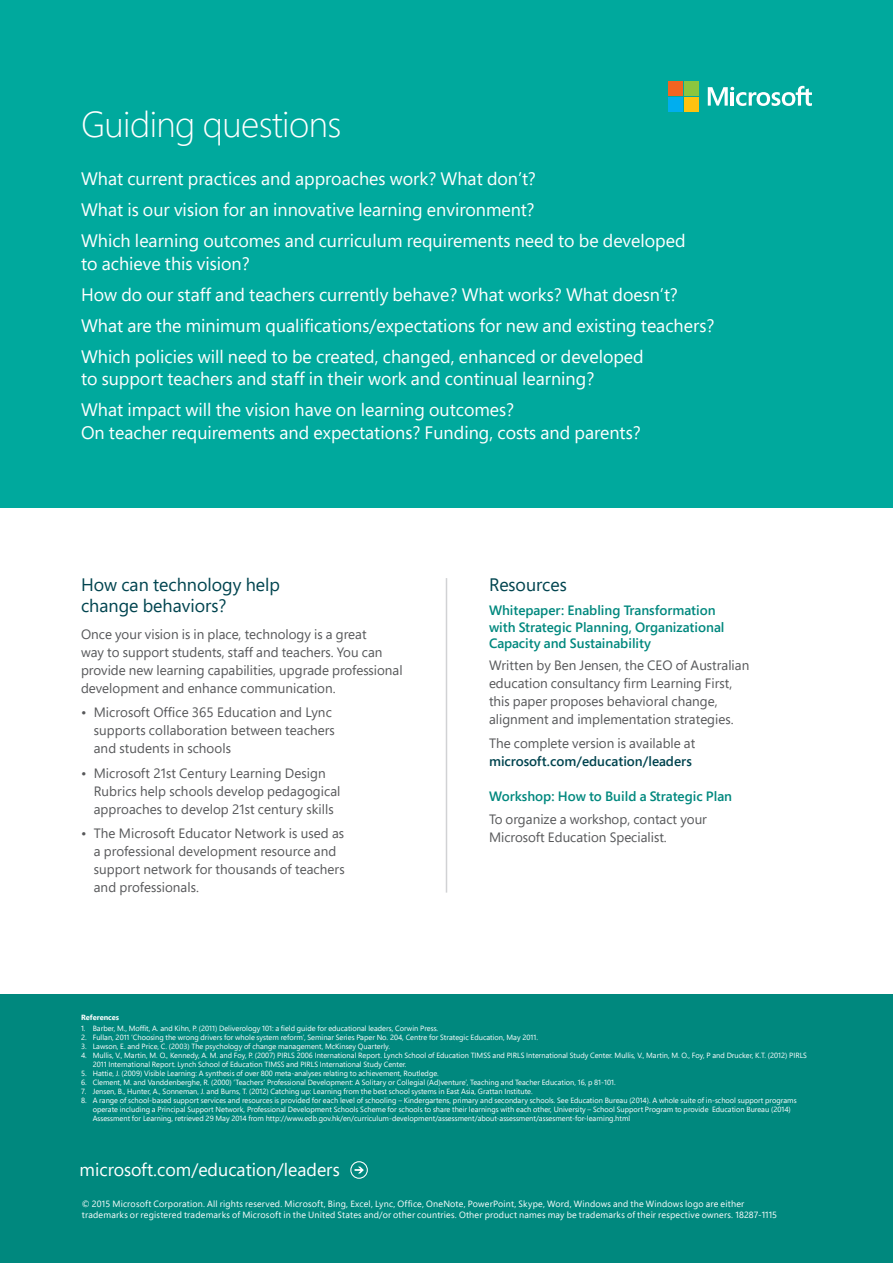
<style>
.page{position:relative;width:893px;height:1263px;background:#fff}
.page>*{position:absolute;margin:0;border:0;box-sizing:border-box;transform-origin:0 0}
.Heading_2{font:300 36px "Segoe Pro";letter-spacing:-.015em;color:#fff}
.Intro_2{font:18px/22.5px "Segoe Pro";color:#fff}
.Body_Heading{font:18px/21.6px "Segoe Pro";color:#00444f}
.Heading_Section{font:18px "Segoe Pro";color:#fff}
.Body_Copy_2pt{font:13.5px/18px "Segoe Pro";color:#57585a}
.Body_SubHeading{font:600 13.5px/16.2px "Segoe Pro";color:#00887e}
.Body_Copy_4pt{font:13.5px/18px "Segoe Pro";color:#57585a}
.Body_Copy_2pt_after{font:13.5px/18px "Segoe Pro";color:#57585a}
.Appendix{font:9px/10.8px "Segoe Pro";letter-spacing:.02em;color:#fff}
.t1{font:7.5px/9px "Segoe Pro";color:#fff}
.Footnotes_Heading{font:700 7.5px "Segoe Pro";color:#fff}
.s1{font-weight:600;color:#00444f}
</style>
<div class="page">
<div style="left:0;top:0;width:893px;height:507px;background:#00a99d"></div>
<div style="left:0;top:995px;width:893px;height:268px;background:#00887e"></div>
<svg style="left:350px;top:1161px;width:18px;height:18px"></svg>
<hr style="left:446px;top:578px;width:1px;height:315px;background:#d1d2d4">
<svg style="left:708px;top:86px;width:104px;height:20px"></svg>
<div style="left:668px;top:81px;width:14px;height:15px;background:#f36421"></div>
<div style="left:684px;top:81px;width:14px;height:15px;background:#8bc63e"></div>
<div style="left:668px;top:97px;width:14px;height:15px;background:#00aeef"></div>
<div style="left:684px;top:97px;width:14px;height:15px;background:#fec210"></div>
<p class="Heading_2" style="left:81px;top:100px;width:262px">Guiding questions</p>
<p class="Intro_2" style="left:81px;top:167px;width:456px">What current practices and approaches work? What don’t?</p>
<p class="Intro_2" style="left:81px;top:198px;width:455px">What is our vision for an innovative learning environment?</p>
<p class="Intro_2" style="left:81px;top:229px;width:606px">Which learning outcomes and curriculum requirements need to be developed to achieve this vision?</p>
<p class="Intro_2" style="left:81px;top:282px;width:598px">How do our staff and teachers currently behave? What works? What doesn’t?</p>
<p class="Intro_2" style="left:81px;top:313px;width:635px">What are the minimum qualifications/expectations for new and existing teachers?</p>
<p class="Intro_2" style="left:81px;top:344px;width:564px">Which policies will need to be created, changed, enhanced or developed to support teachers and staff in their work and continual learning?</p>
<p class="Intro_2" style="left:81px;top:398px;width:561px">What impact will the vision have on learning outcomes?<br>On teacher requirements and expectations? Funding, costs and parents?</p>
<p class="Body_Heading" style="left:81px;top:573px;width:201px">How can technology help change behaviors?</p>
<p class="Body_Copy_2pt" style="left:81px;top:625px;width:323px">Once your vision is in place, technology is a great<br>way to support students, staff and teachers. You can provide new learning capabilities, upgrade professional development and enhance communication.</p>
<p class="Body_Copy_2pt" style="left:94px;top:703px;width:243px;text-indent:-13px">• Microsoft Office 365 Education and Lync supports collaboration between teachers and students in schools</p>
<p class="Body_Copy_2pt" style="left:94px;top:763px;width:248px;text-indent:-13px">• Microsoft 21st Century Learning Design<br>Rubrics help schools develop pedagogical approaches to develop 21st century skills</p>
<p class="Body_Copy_2pt" style="left:94px;top:824px;width:252px;text-indent:-13px">• The Microsoft Educator Network is used as a professional development resource and support network for thousands of teachers and professionals.</p>
<p class="Body_Heading" style="left:489px;top:573px;width:79px">Resources</p>
<p class="Body_SubHeading" style="left:489px;top:602px;width:237px">Whitepaper: Enabling Transformation with Strategic Planning, Organizational<br>Capacity and Sustainability</p>
<p class="Body_Copy_2pt" style="left:489px;top:656px;width:262px">Written by Ben Jensen, the CEO of Australian education consultancy firm Learning First, this paper proposes behavioral change, alignment and implementation strategies.</p>
<p class="Body_Copy_4pt" style="left:489px;top:734px;width:208px">The complete version is available at <span class="s1">microsoft.com/education/leaders</span></p>
<p class="Body_SubHeading" style="left:489px;top:788px;width:245px">Workshop: How to Build a Strategic Plan</p>
<p class="Body_Copy_2pt_after" style="left:489px;top:810px;width:219px">To organize a workshop, contact your<br>Microsoft Education Specialist.</p>
<p class="Footnotes_Heading" style="left:81px;top:1012px;width:40px">References</p>
<p class="t1" style="left:81px;top:1024px;width:359px">1. Barber, M., Moffit, A. and Kihn, P. (2011) Deliverology 101: a field guide for educational leaders, Corwin Press.</p>
<p class="t1" style="left:81px;top:1033px;width:458px">2. Fullan, 2011 ‘Choosing the wrong drivers for whole system reform’, Seminar Series Paper No. 204, Centre for Strategic Education, May 2011.</p>
<p class="t1" style="left:81px;top:1042px;width:310px">3. Lawson, E. and Price, C. (2003) The psychology of change management, McKinsey Quarterly.</p>
<p class="t1" style="left:93px;top:1051px;width:716px;text-indent:-12px">4. Mullis, V., Martin, M. O., Kennedy, A. M. and Foy, P. (2007) PIRLS 2006 International Report. Lynch School of Education TIMSS and PIRLS International Study Center. Mullis, V., Martin, M. O., Foy, P and Drucker, K.T. (2012) PIRLS<br>2011 International Report. Lynch School of Education TIMSS and PIRLS International Study Center.</p>
<p class="t1" style="left:81px;top:1069px;width:359px">5. Hattie, J. (2009) Visible Learning: A synthesis of over 800 meta-analyses relating to achievement, Routledge.</p>
<p class="t1" style="left:81px;top:1078px;width:536px">6. Clement, M. and Vanddenberghe, R. (2000) ‘Teachers’ Professional Development: A Solitary or Collegial (Ad)venture’, Teaching and Teacher Education, 16, p 81-101.</p>
<p class="t1" style="left:81px;top:1087px;width:453px">7. Jensen, B., Hunter, A., Sonneman, J. and Burns, T. (2012) Catching up: Learning from the best school systems in East Asia, Grattan Institute.</p>
<p class="t1" style="left:93px;top:1096px;width:705px;text-indent:-12px">8. A range of school-based support services and resources is provided for each level of schooling – Kindergartens, primary and secondary schools. See Education Bureau (2014). A whole suite of in-school support programs operate including a Principal Support Network, Professional Development Schools Scheme for schools to share their learnings with each other, University – School Support Program to provide Education Bureau (2014)<br>Assessment for Learning, retrieved 29 May 2014 from http://www.edb.gov.hk/en/curriculum-development/assessment/about-assessment/assesment-for-learning.html</p>
<p class="Heading_Section" style="left:80px;top:1157px;width:262px">microsoft.com/education/leaders</p>
<p class="Appendix" style="left:82px;top:1198px;width:697px">© 2015 Microsoft Corporation. All rights reserved. Microsoft, Bing, Excel, Lync, Office, OneNote, PowerPoint, Skype, Word, Windows and the Windows logo are either trademarks or registered trademarks of Microsoft in the United States and/or other countries. Other product names may be trademarks of their respective owners. 18287-1115</p>
</div>
